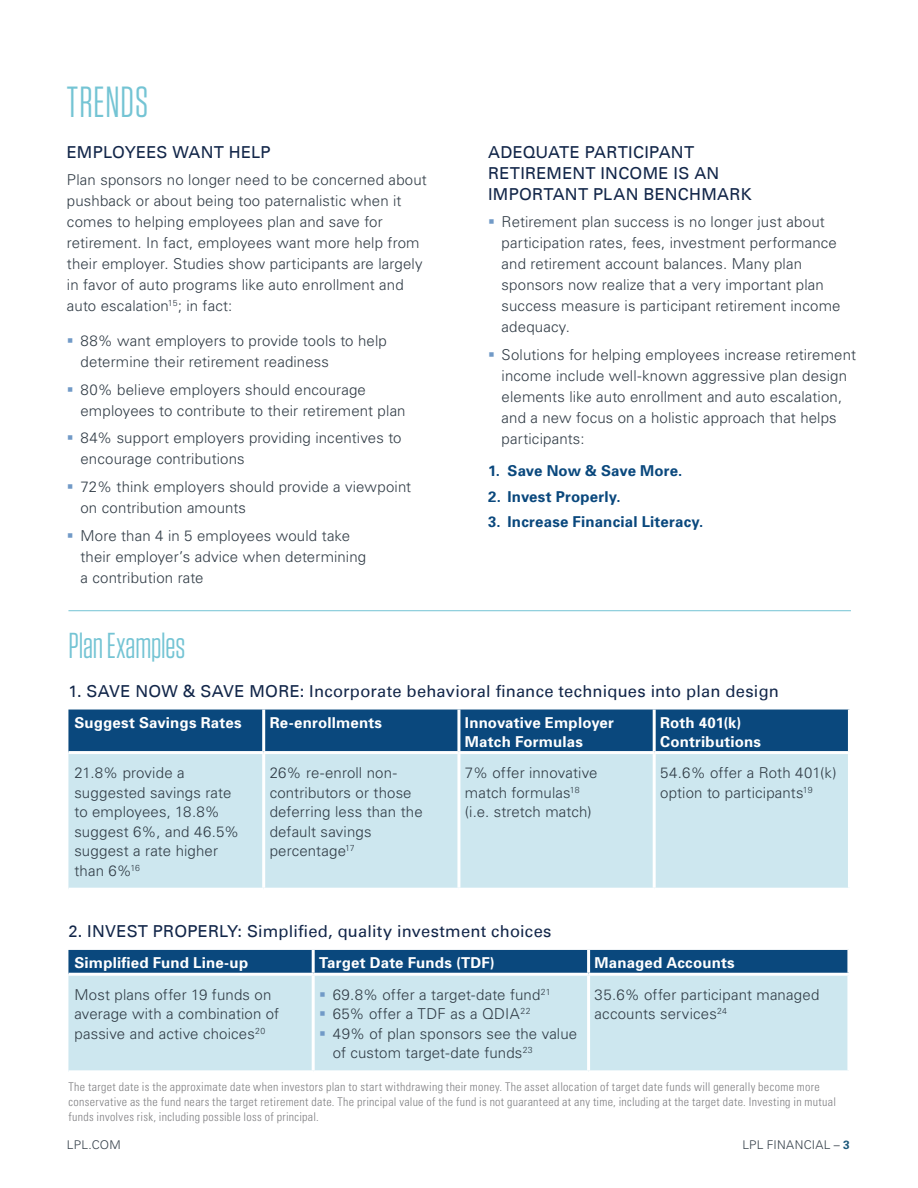
<style>
.page{position:relative;width:918px;height:1188px;background:#fff}
.page>*{position:absolute;margin:0;border:0;box-sizing:border-box;transform-origin:0 0}
.Section_Header_-_cap{font:43.5px "Tungsten Narrow";letter-spacing:.02em;color:#74c4d4}
.Section_Header_-_cap-2{font:36px "Tungsten Narrow";letter-spacing:-.005em;color:#74c4d4}
._2_Subhead{font:16.5px/21px "Univers LT";letter-spacing:.015em;color:#122649}
._4_Body_Text{font:300 15px/21px "Univers";letter-spacing:.01em;color:#323d47}
.Sub-head_bold_upper{font:700 15px/18.8px "Univers";letter-spacing:.01em;color:#fff}
.Sub-head_bold_upper-2{font:700 15px "Univers";letter-spacing:.01em;color:#0a487d}
.Footnotes{font:300 condensed 12px/15px "Univers";letter-spacing:.025em;color:#808083}
.t1{font:300 12px "Univers";letter-spacing:.02em;color:#323d47}
.s1{font-weight:700;color:#1d5a7c}
</style>
<div class="page">
<div style="left:68px;top:710px;width:780px;height:41px;background:#0a487d"></div>
<div style="left:68px;top:754px;width:780px;height:134px;background:#cde7ef"></div>
<hr style="left:262px;top:710px;width:3px;height:41px;background:#fff">
<hr style="left:457px;top:710px;width:3px;height:41px;background:#fff">
<hr style="left:653px;top:710px;width:3px;height:41px;background:#fff">
<hr style="left:262px;top:754px;width:3px;height:134px;background:#fff">
<hr style="left:457px;top:754px;width:3px;height:134px;background:#fff">
<hr style="left:653px;top:754px;width:3px;height:134px;background:#fff">
<div style="left:68px;top:950px;width:779px;height:23px;background:#0a487d"></div>
<div style="left:68px;top:976px;width:779px;height:94px;background:#cde7ef"></div>
<hr style="left:312px;top:950px;width:3px;height:23px;background:#fff">
<hr style="left:587px;top:950px;width:3px;height:23px;background:#fff">
<hr style="left:312px;top:976px;width:3px;height:94px;background:#fff">
<hr style="left:587px;top:976px;width:3px;height:94px;background:#fff">
<hr style="left:68px;top:610px;width:783px;height:1px;background:#74c4d4">
<svg style="left:320px;top:992px;width:5px;height:5px"></svg>
<svg style="left:320px;top:1012px;width:5px;height:4px"></svg>
<svg style="left:320px;top:1031px;width:5px;height:5px"></svg>
<p class="Section_Header_-_cap" style="left:67px;top:80px;width:83px">TRENDS</p>
<p class="_2_Subhead" style="left:67px;top:141px;width:205px">EMPLOYEES WANT HELP</p>
<p class="_4_Body_Text" style="left:67px;top:169px;width:362px">Plan sponsors no longer need to be concerned about pushback or about being too paternalistic when it comes to helping employees plan and save for retirement. In fact, employees want more help from their employer. Studies show participants are largely in favor of auto programs like auto enrollment and auto escalation<sup>15</sup>; in fact:</p>
<p class="_4_Body_Text" style="left:80px;top:330px;width:308px">88% want employers to provide tools to help determine their retirement readiness</p>
<p class="_4_Body_Text" style="left:80px;top:378px;width:327px">80% believe employers should encourage employees to contribute to their retirement plan</p>
<p class="_4_Body_Text" style="left:80px;top:427px;width:323px">84% support employers providing incentives to encourage contributions</p>
<p class="_4_Body_Text" style="left:80px;top:476px;width:332px">72% think employers should provide a viewpoint on contribution amounts</p>
<p class="_4_Body_Text" style="left:80px;top:525px;width:287px">More than 4 in 5 employees would take their employer’s advice when determining a contribution rate</p>
<p class="_2_Subhead" style="left:488px;top:141px;width:265px">ADEQUATE PARTICIPANT<br>RETIREMENT INCOME IS AN<br>IMPORTANT PLAN BENCHMARK</p>
<p class="_4_Body_Text" style="left:502px;top:211px;width:340px">Retirement plan success is no longer just about participation rates, fees, investment performance and retirement account balances. Many plan sponsors now realize that a very important plan success measure is participant retirement income adequacy.</p>
<p class="_4_Body_Text" style="left:502px;top:344px;width:356px">Solutions for helping employees increase retirement income include well-known aggressive plan design elements like auto enrollment and auto escalation, and a new focus on a holistic approach that helps participants:</p>
<p class="Sub-head_bold_upper-2" style="left:488px;top:462px;width:196px">1. Save Now &amp; Save More.</p>
<p class="Sub-head_bold_upper-2" style="left:488px;top:487px;width:134px">2. Invest Properly.</p>
<p class="Sub-head_bold_upper-2" style="left:488px;top:513px;width:217px">3. Increase Financial Literacy.</p>
<p class="Section_Header_-_cap-2" style="left:68px;top:627px;width:118px">Plan Examples</p>
<p class="_2_Subhead" style="left:68px;top:681px;width:712px">1. SAVE NOW &amp; SAVE MORE: Incorporate behavioral finance techniques into plan design</p>
<p class="Sub-head_bold_upper" style="left:74px;top:713px;width:169px">Suggest Savings Rates</p>
<p class="Sub-head_bold_upper" style="left:270px;top:713px;width:114px">Re-enrollments</p>
<p class="Sub-head_bold_upper" style="left:465px;top:713px;width:151px">Innovative Employer<br>Match Formulas</p>
<p class="Sub-head_bold_upper" style="left:660px;top:713px;width:102px">Roth 401(k)<br>Contributions</p>
<p class="_4_Body_Text" style="left:74px;top:763px;width:166px;line-height:19.5px">21.8% provide a suggested savings rate to employees, 18.8% suggest 6%, and 46.5% suggest a rate higher than 6%<sup>16</sup></p>
<p class="_4_Body_Text" style="left:270px;top:763px;width:154px;line-height:19.5px">26% re-enroll non&shy;contributors or those deferring less than the default savings percentage<sup>17</sup></p>
<p class="_4_Body_Text" style="left:465px;top:763px;width:134px;line-height:19.5px">7% offer innovative match formulas<sup>18 </sup>(i.e. stretch match)</p>
<p class="_4_Body_Text" style="left:660px;top:763px;width:178px;line-height:19.5px">54.6% offer a Roth 401(k) option to participants<sup>19</sup></p>
<p class="_2_Subhead" style="left:68px;top:921px;width:485px">2. INVEST PROPERLY: Simplified, quality investment choices</p>
<p class="Sub-head_bold_upper" style="left:74px;top:953px;width:175px">Simplified Fund Line-up</p>
<p class="Sub-head_bold_upper" style="left:319px;top:953px;width:177px">Target Date Funds (TDF)</p>
<p class="Sub-head_bold_upper" style="left:595px;top:953px;width:142px">Managed Accounts</p>
<p class="_4_Body_Text" style="left:74px;top:984px;width:206px;line-height:19.5px">Most plans offer 19 funds on average with a combination of passive and active choices<sup>20</sup></p>
<p class="_4_Body_Text" style="left:333px;top:984px;width:219px">69.8% offer a target-date fund<sup>21</sup></p>
<p class="_4_Body_Text" style="left:595px;top:984px;width:226px;line-height:19.5px">35.6% offer participant managed accounts services<sup>24</sup></p>
<p class="_4_Body_Text" style="left:333px;top:1003px;width:200px">65% offer a TDF as a QDIA<sup>22</sup></p>
<p class="_4_Body_Text" style="left:333px;top:1023px;width:246px;line-height:19.5px">49% of plan sponsors see the value of custom target-date funds<sup>23</sup></p>
<p class="Footnotes" style="left:68px;top:1079px;width:769px">The target date is the approximate date when investors plan to start withdrawing their money. The asset allocation of target date funds will generally become more conservative as the fund nears the target retirement date. The principal value of the fund is not guaranteed at any time, including at the target date. Investing in mutual funds involves risk, including possible loss of principal.</p>
<p class="t1" style="left:67px;top:1138px;width:55px">LPL.COM</p>
<p class="t1" style="left:742px;top:1138px;width:109px">LPL FINANCIAL – <span class="s1">3</span></p>
</div>
